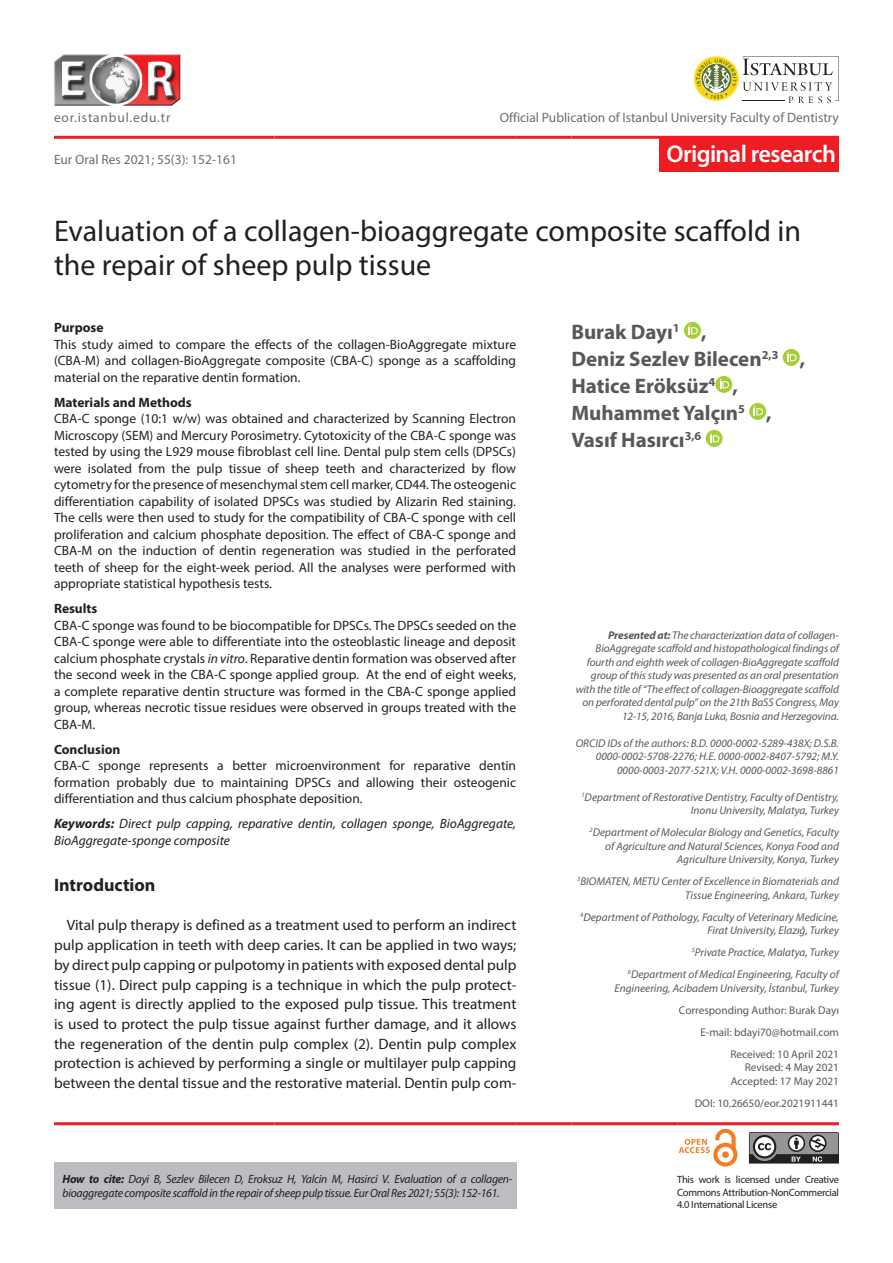
<style>
.page{position:relative;width:893px;height:1263px;background:#fff}
.page>*{position:absolute;margin:0;border:0;box-sizing:border-box;transform-origin:0 0}
.t1{font:30px/34.5px "Myriad Pro";color:#231f20}
.t2{font:600 24.3px "Myriad Pro";letter-spacing:-.025em;color:#fff}
.t3{font:700 21px/27px "Myriad Pro";color:#57585a}
.t4{font:700 18px "Myriad Pro";color:#231f20}
.t5{font:15px/19.6px "Myriad Pro";color:#231f20;text-align:justify}
.t6{font:13.5px/16.5px "Myriad Pro";color:#231f20;text-align:justify}
.t7{font:italic 13.5px/16.5px "Myriad Pro";color:#231f20}
.t8{font:13.5px "Myriad Pro";color:#6c6d70}
.t9{font:700 13.5px "Myriad Pro";color:#231f20}
.t10{font:13.5px "Myriad Pro";letter-spacing:.06em;color:#6c6d70}
.t11{font:italic 12px/14.4px "Myriad Pro";letter-spacing:-.02em;color:#231f20}
.t12{font:italic 11.25px/13.5px "Myriad Pro";color:#57585a;text-align:right}
.t13{font:11.25px/22px "Myriad Pro";color:#57585a;text-align:right}
.t14{font:10.5px/12.6px "Myriad Pro";letter-spacing:-.025em;color:#231f20;text-align:justify}
.s1{font-style:italic}
.s2{font-weight:700}
</style>
<div class="page">
<div style="left:659px;top:137px;width:180px;height:34px;background:#ee1d23"></div>
<div style="left:54px;top:1162px;width:463px;height:46px;background:#bcbdc0"></div>
<hr style="left:54px;top:136px;width:220px;height:3px;background:#ee1d23">
<hr style="left:274px;top:136px;width:243px;height:3px;background:#ee1d23">
<hr style="left:517px;top:136px;width:54px;height:3px;background:#ee1d23">
<hr style="left:571px;top:136px;width:88px;height:3px;background:#ee1d23">
<hr style="left:659px;top:136px;width:18px;height:3px;background:#ee1d23">
<hr style="left:677px;top:136px;width:162px;height:3px;background:#ee1d23">
<hr style="left:571px;top:1122px;width:88px;height:3px;background:#ee1d23">
<hr style="left:659px;top:1122px;width:18px;height:3px;background:#ee1d23">
<hr style="left:677px;top:1122px;width:162px;height:3px;background:#ee1d23">
<hr style="left:54px;top:1122px;width:220px;height:3px;background:#ee1d23">
<hr style="left:274px;top:1122px;width:243px;height:3px;background:#ee1d23">
<hr style="left:517px;top:1122px;width:54px;height:3px;background:#ee1d23">
<img style="left:54px;top:54px;width:127px;height:51px">
<svg style="left:694px;top:56px;width:145px;height:47px"></svg>
<div style="left:684px;top:322px;width:17px;height:17px;background:#a6ce39;border-radius:50%"></div>
<svg style="left:688px;top:325px;width:10px;height:9px"></svg>
<svg style="left:783px;top:349px;width:17px;height:17px"></svg>
<svg style="left:787px;top:352px;width:9px;height:9px"></svg>
<svg style="left:715px;top:376px;width:17px;height:17px"></svg>
<svg style="left:720px;top:379px;width:9px;height:9px"></svg>
<svg style="left:749px;top:403px;width:17px;height:17px"></svg>
<svg style="left:754px;top:406px;width:9px;height:9px"></svg>
<svg style="left:706px;top:430px;width:17px;height:17px"></svg>
<svg style="left:710px;top:433px;width:9px;height:9px"></svg>
<svg style="left:749px;top:1132px;width:90px;height:31px;background:#787879"></svg>
<svg style="left:679px;top:1129px;width:58px;height:37px"></svg>
<p class="t10" style="left:54px;top:110px;width:118px">eor.istanbul.edu.tr</p>
<p class="t8" style="left:500px;top:110px;width:341px">Official Publication of Istanbul University Faculty of Dentistry</p>
<p class="t8" style="left:54px;top:152px;width:184px">Eur Oral Res 2021; 55(3): 152-161</p>
<h2 class="t2" style="left:666px;top:138px;width:171px">Original research</h2>
<h1 class="t1" style="left:54px;top:213px;width:749px">Evaluation of a collagen-bioaggregate composite scaffold in the repair of sheep pulp tissue</h1>
<p class="t9" style="left:54px;top:319px;width:51px">Purpose</p>
<p class="t6" style="left:54px;top:335px;width:464px">This study aimed to compare the effects of the collagen-BioAggregate mixture (CBA-M) and collagen-BioAggregate composite (CBA-C) sponge as a scaffolding material on the reparative dentin formation.</p>
<p class="t9" style="left:54px;top:393px;width:139px">Materials and Methods</p>
<p class="t6" style="left:54px;top:410px;width:464px">CBA-C sponge (10:1 w/w) was obtained and characterized by Scanning Electron Microscopy (SEM) and Mercury Porosimetry. Cytotoxicity of the CBA-C sponge was tested by using the L929 mouse fibroblast cell line. Dental pulp stem cells (DPSCs) were isolated from the pulp tissue of sheep teeth and characterized by flow cytometry for the presence of mesenchymal stem cell marker, CD44. The osteogenic differentiation capability of isolated DPSCs was studied by Alizarin Red staining.<br>The cells were then used to study for the compatibility of CBA-C sponge with cell proliferation and calcium phosphate deposition. The effect of CBA-C sponge and CBA-M on the induction of dentin regeneration was studied in the perforated teeth of sheep for the eight-week period. All the analyses were performed with appropriate statistical hypothesis tests.</p>
<p class="t9" style="left:54px;top:600px;width:45px">Results</p>
<p class="t6" style="left:54px;top:616px;width:464px">CBA-C sponge was found to be biocompatible for DPSCs. The DPSCs seeded on the CBA-C sponge were able to differentiate into the osteoblastic lineage and deposit calcium phosphate crystals <span class="s1">in vitro</span>. Reparative dentin formation was observed after the second week in the CBA-C sponge applied group. At the end of eight weeks, a complete reparative dentin structure was formed in the CBA-C sponge applied group, whereas necrotic tissue residues were observed in groups treated with the CBA-M.</p>
<p class="t9" style="left:54px;top:740px;width:68px">Conclusion</p>
<p class="t6" style="left:54px;top:757px;width:464px">CBA-C sponge represents a better microenvironment for reparative dentin formation probably due to maintaining DPSCs and allowing their osteogenic differentiation and thus calcium phosphate deposition.</p>
<p class="t7" style="left:54px;top:815px;width:464px"><span class="s2">Keywords:</span> Direct pulp capping, reparative dentin, collagen sponge, BioAggregate,<br>BioAggregate-sponge composite</p>
<h3 class="t4" style="left:54px;top:873px;width:103px">Introduction</h3>
<p class="t5" style="left:54px;top:915px;width:464px;text-indent:13px">Vital pulp therapy is defined as a treatment used to perform an indirect pulp application in teeth with deep caries. It can be applied in two ways; by direct pulp capping or pulpotomy in patients with exposed dental pulp tissue (1). Direct pulp capping is a technique in which the pulp protect&shy;ing agent is directly applied to the exposed pulp tissue. This treatment is used to protect the pulp tissue against further damage, and it allows the regeneration of the dentin pulp complex (2). Dentin pulp complex protection is achieved by performing a single or multilayer pulp capping between the dental tissue and the restorative material. Dentin pulp com-</p>
<h3 class="t3" style="left:571px;top:318px;width:235px">Burak Dayı<sup>1</sup> ,<br>Deniz Sezlev Bilecen<sup>2,3</sup> ,<br>Hatice Eröksüz<sup>4</sup> ,<br>Muhammet Yalçın<sup>5</sup> ,<br>Vasıf Hasırcı<sup>3,6</sup></h3>
<p class="t12" style="left:576px;top:628px;width:265px"><span class="s2">Presented at:</span> The characterization data of collagen-BioAggregate scaffold and histopathological findings of fourth and eighth week of collagen-BioAggregate scaffold group of this study was presented as an oral presentation with the title of “The effect of collagen-Bioaggregate scaffold on perforated dental pulp” on the 21th BaSS Congress, May 12-15, 2016, Banja Luka, Bosnia and Herzegovina.</p>
<p class="t12" style="left:576px;top:736px;width:265px">ORCID IDs of the authors: B.D. 0000-0002-5289-438X; D.S.B.<br>0000-0002-5708-2276; H.E. 0000-0002-8407-5792; M.Y.<br>0000-0003-2077-521X; V.H. 0000-0002-3698-8861</p>
<p class="t12" style="left:581px;top:790px;width:259px"><sup>1</sup>Department of Restorative Dentistry, Faculty of Dentistry,<br>Inonu University, Malatya, Turkey</p>
<p class="t12" style="left:589px;top:825px;width:251px"><sup>2</sup>Department of Molecular Biology and Genetics, Faculty of Agriculture and Natural Sciences, Konya Food and<br>Agriculture University, Konya, Turkey</p>
<p class="t12" style="left:577px;top:874px;width:263px"><sup>3</sup>BIOMATEN, METU Center of Excellence in Biomaterials and<br>Tissue Engineering, Ankara, Turkey</p>
<p class="t12" style="left:580px;top:910px;width:260px"><sup>4</sup>Department of Pathology, Faculty of Veterinary Medicine,<br>Firat University, Elazığ, Turkey</p>
<p class="t12" style="left:628px;top:941px;width:213px;line-height:22px"><sup>5</sup>Private Practice, Malatya, Turkey<br><sup>6</sup>Department of Medical Engineering, Faculty of</p>
<p class="t12" style="left:614px;top:981px;width:226px">Engineering, Acibadem University, İstanbul, Turkey</p>
<p class="t13" style="left:679px;top:999px;width:162px">Corresponding Author: Burak Dayı<br>E-mail: bdayi70@hotmail.com<br>Received: 10 April 2021</p>
<p class="t13" style="left:731px;top:1060px;width:110px;line-height:13.5px">Revised: 4 May 2021<br>Accepted: 17 May 2021</p>
<p class="t13" style="left:695px;top:1092px;width:146px">DOI: 10.26650/eor.2021911441</p>
<p class="t11" style="left:63px;top:1171px;width:451px"><span class="s2">How to cite:</span> Dayi B, Sezlev Bilecen D, Eroksuz H, Yalcin M, Hasirci V. Evaluation of a collagen&shy;bioaggregate composite scaffold in the repair of sheep pulp tissue. Eur Oral Res 2021; 55(3): 152-161.</p>
<p class="t14" style="left:677px;top:1173px;width:163px">This work is licensed under Creative Commons Attribution-NonCommercial 4.0 International License</p>
</div>
